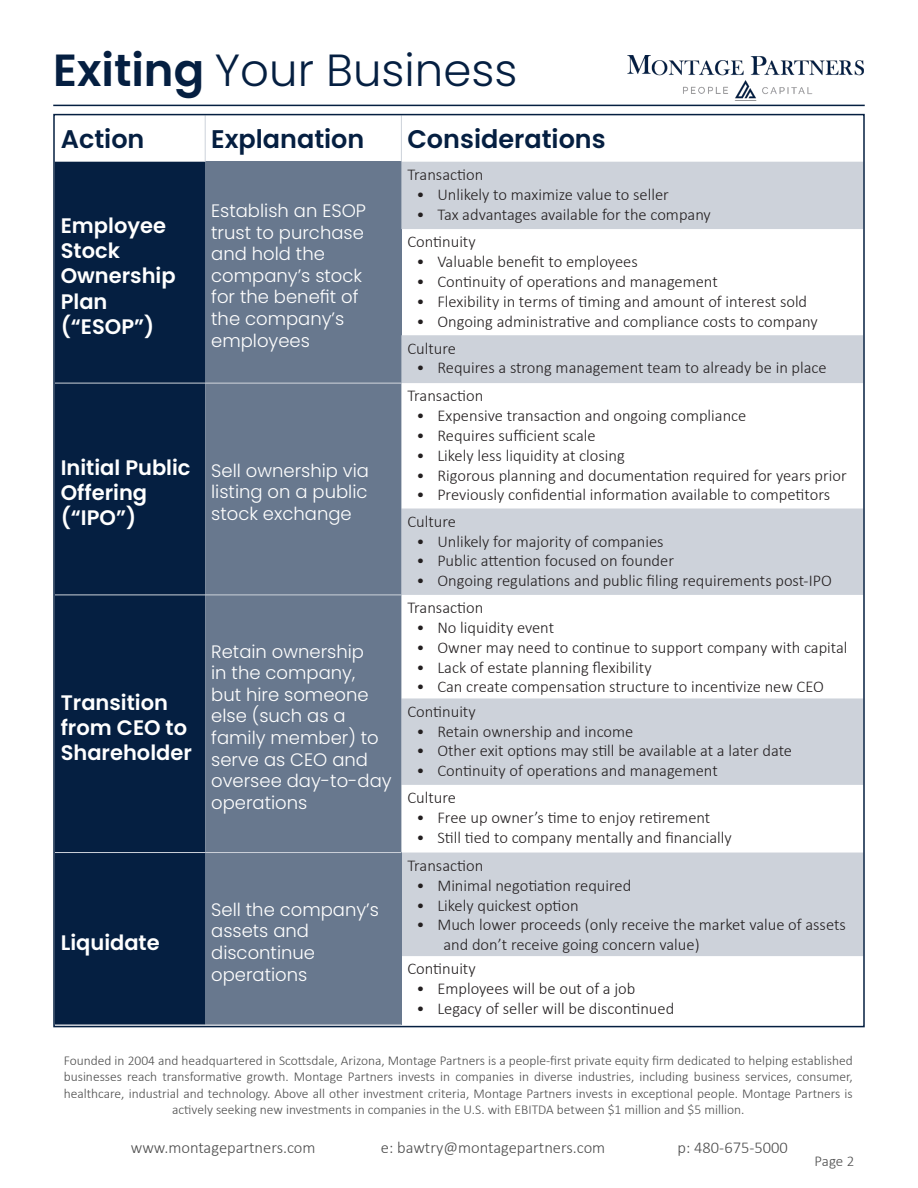
<style>
.page{position:relative;width:918px;height:1188px;background:#fff}
.page>*{position:absolute;margin:0;border:0;box-sizing:border-box;transform-origin:0 0}
.t1{font:300 45px "Poppins";color:#051f41}
.t2{font:600 25.5px "Poppins";color:#051f41}
.t3{font:600 21px/25.2px "Poppins";color:#fff}
.t4{font:300 18px/21.6px "Poppins";color:#fff}
.t5{font:300 16.5px/19.8px "Calibri";color:#231f20}
.t6{font:300 16.5px "Calibri";color:#4d4d4d}
.t7{font:300 15px "Calibri";color:#4d4d4d}
.t8{font:300 13.5px/16.2px "Calibri";color:#4d4d4d;text-align:center}
.s1{font-weight:600}
</style>
<div class="page">
<svg style="left:56px;top:117px;width:806px;height:45px"></svg>
<div style="left:205px;top:115px;width:196px;height:47px;background:#fff"></div>
<div style="left:56px;top:162px;width:149px;height:862px;background:#051f41"></div>
<div style="left:205px;top:162px;width:196px;height:221px;background:#68788e"></div>
<svg style="left:401px;top:162px;width:461px;height:794px"></svg>
<div style="left:205px;top:384px;width:196px;height:468px;background:#68788e"></div>
<div style="left:205px;top:853px;width:196px;height:172px;background:#68788e"></div>
<hr style="left:55px;top:383px;width:150px;height:1px;background:#cdd2da">
<hr style="left:205px;top:383px;width:196px;height:1px;background:#cdd2da">
<hr style="left:205px;top:115px;width:1px;height:47px;background:#cdd2da">
<hr style="left:401px;top:115px;width:1px;height:47px;background:#cdd2da">
<hr style="left:55px;top:595px;width:150px;height:1px;background:#cdd2da">
<hr style="left:205px;top:595px;width:196px;height:1px;background:#cdd2da">
<hr style="left:55px;top:852px;width:150px;height:1px;background:#cdd2da">
<hr style="left:205px;top:852px;width:196px;height:1px;background:#cdd2da">
<img style="left:627px;top:55px;width:236px;height:46px">
<hr style="left:53px;top:105px;width:812px;height:1px;background:#051f41">
<p class="t1" style="left:53px;top:44px;width:466px"><span class="s1">Exiting</span> Your Business</p>
<p class="t2" style="left:61px;top:124px;width:85px">Action</p>
<p class="t2" style="left:211px;top:124px;width:155px">Explanation</p>
<p class="t2" style="left:407px;top:124px;width:200px">Considerations</p>
<p class="t3" style="left:61px;top:213px;width:116px">Employee<br>Stock<br>Ownership<br>Plan (“ESOP”)</p>
<p class="t4" style="left:211px;top:200px;width:156px">Establish an ESOP trust to purchase and hold the company’s stock for the benefit of the company’s employees</p>
<p class="t3" style="left:61px;top:455px;width:131px">Initial Public<br>Offering (“IPO”)</p>
<p class="t4" style="left:211px;top:460px;width:159px;text-align:justify">Sell ownership via listing on a public stock exchange</p>
<p class="t3" style="left:61px;top:690px;width:133px">Transition from CEO to<br>Shareholder</p>
<p class="t4" style="left:211px;top:641px;width:182px">Retain ownership<br>in the company,<br>but hire someone else (such as a family member) to serve as CEO and oversee day-to-day operations</p>
<p class="t3" style="left:61px;top:930px;width:101px">Liquidate</p>
<p class="t4" style="left:211px;top:899px;width:169px">Sell the company’s assets and discontinue operations</p>
<p class="t5" style="left:407px;top:165px;width:77px">Transaction</p>
<p class="t5" style="left:416px;top:184px;width:254px">• Unlikely to maximize value to seller</p>
<p class="t5" style="left:416px;top:204px;width:296px">• Tax advantages available for the company</p>
<p class="t5" style="left:407px;top:232px;width:70px">Continuity</p>
<p class="t5" style="left:416px;top:252px;width:223px">• Valuable benefit to employees</p>
<p class="t5" style="left:416px;top:271px;width:303px">• Continuity of operations and management</p>
<p class="t5" style="left:416px;top:291px;width:392px">• Flexibility in terms of timing and amount of interest sold</p>
<p class="t5" style="left:416px;top:311px;width:403px">• Ongoing administrative and compliance costs to company</p>
<p class="t5" style="left:407px;top:338px;width:50px">Culture</p>
<p class="t5" style="left:416px;top:358px;width:412px">• Requires a strong management team to already be in place</p>
<p class="t5" style="left:407px;top:386px;width:77px">Transaction</p>
<p class="t5" style="left:416px;top:406px;width:332px">• Expensive transaction and ongoing compliance</p>
<p class="t5" style="left:416px;top:426px;width:181px">• Requires sufficient scale</p>
<p class="t5" style="left:416px;top:445px;width:210px">• Likely less liquidity at closing</p>
<p class="t5" style="left:416px;top:465px;width:432px">• Rigorous planning and documentation required for years prior</p>
<p class="t5" style="left:416px;top:485px;width:415px">• Previously confidential information available to competitors</p>
<p class="t5" style="left:407px;top:511px;width:50px">Culture</p>
<p class="t5" style="left:416px;top:531px;width:249px">• Unlikely for majority of companies</p>
<p class="t5" style="left:416px;top:551px;width:259px">• Public attention focused on founder</p>
<p class="t5" style="left:416px;top:571px;width:417px">• Ongoing regulations and public filing requirements post-IPO</p>
<p class="t5" style="left:407px;top:598px;width:77px">Transaction</p>
<p class="t5" style="left:416px;top:618px;width:139px">• No liquidity event</p>
<p class="t5" style="left:416px;top:637px;width:433px">• Owner may need to continue to support company with capital</p>
<p class="t5" style="left:416px;top:657px;width:237px">• Lack of estate planning flexibility</p>
<p class="t5" style="left:416px;top:677px;width:409px">• Can create compensation structure to incentivize new CEO</p>
<p class="t5" style="left:407px;top:701px;width:70px">Continuity</p>
<p class="t5" style="left:416px;top:721px;width:218px">• Retain ownership and income</p>
<p class="t5" style="left:416px;top:741px;width:377px">• Other exit options may still be available at a later date</p>
<p class="t5" style="left:416px;top:761px;width:303px">• Continuity of operations and management</p>
<p class="t5" style="left:407px;top:788px;width:50px">Culture</p>
<p class="t5" style="left:416px;top:808px;width:295px">• Free up owner’s time to enjoy retirement</p>
<p class="t5" style="left:416px;top:827px;width:317px">• Still tied to company mentally and financially</p>
<p class="t5" style="left:407px;top:855px;width:77px">Transaction</p>
<p class="t5" style="left:416px;top:875px;width:216px">• Minimal negotiation required</p>
<p class="t5" style="left:416px;top:895px;width:164px">• Likely quickest option</p>
<p class="t5" style="left:443px;top:915px;width:404px;text-indent:-27px">• Much lower proceeds (only receive the market value of assets and don’t receive going concern value)</p>
<p class="t5" style="left:407px;top:959px;width:70px">Continuity</p>
<p class="t5" style="left:416px;top:979px;width:221px">• Employees will be out of a job</p>
<p class="t5" style="left:416px;top:999px;width:259px">• Legacy of seller will be discontinued</p>
<p class="t8" style="left:64px;top:1053px;width:791px">Founded in 2004 and headquartered in Scottsdale, Arizona, Montage Partners is a people-first private equity firm dedicated to helping established businesses reach transformative growth. Montage Partners invests in companies in diverse industries, including business services, consumer, healthcare, industrial and technology. Above all other investment criteria, Montage Partners invests in exceptional people. Montage Partners is actively seeking new investments in companies in the U.S. with EBITDA between $1 million and $5 million.</p>
<p class="t6" style="left:131px;top:1138px;width:186px">www.montagepartners.com</p>
<p class="t6" style="left:381px;top:1138px;width:226px">e: bawtry@montagepartners.com</p>
<p class="t6" style="left:678px;top:1138px;width:112px">p: 480-675-5000</p>
<p class="t7" style="left:815px;top:1151px;width:41px">Page 2</p>
</div>
